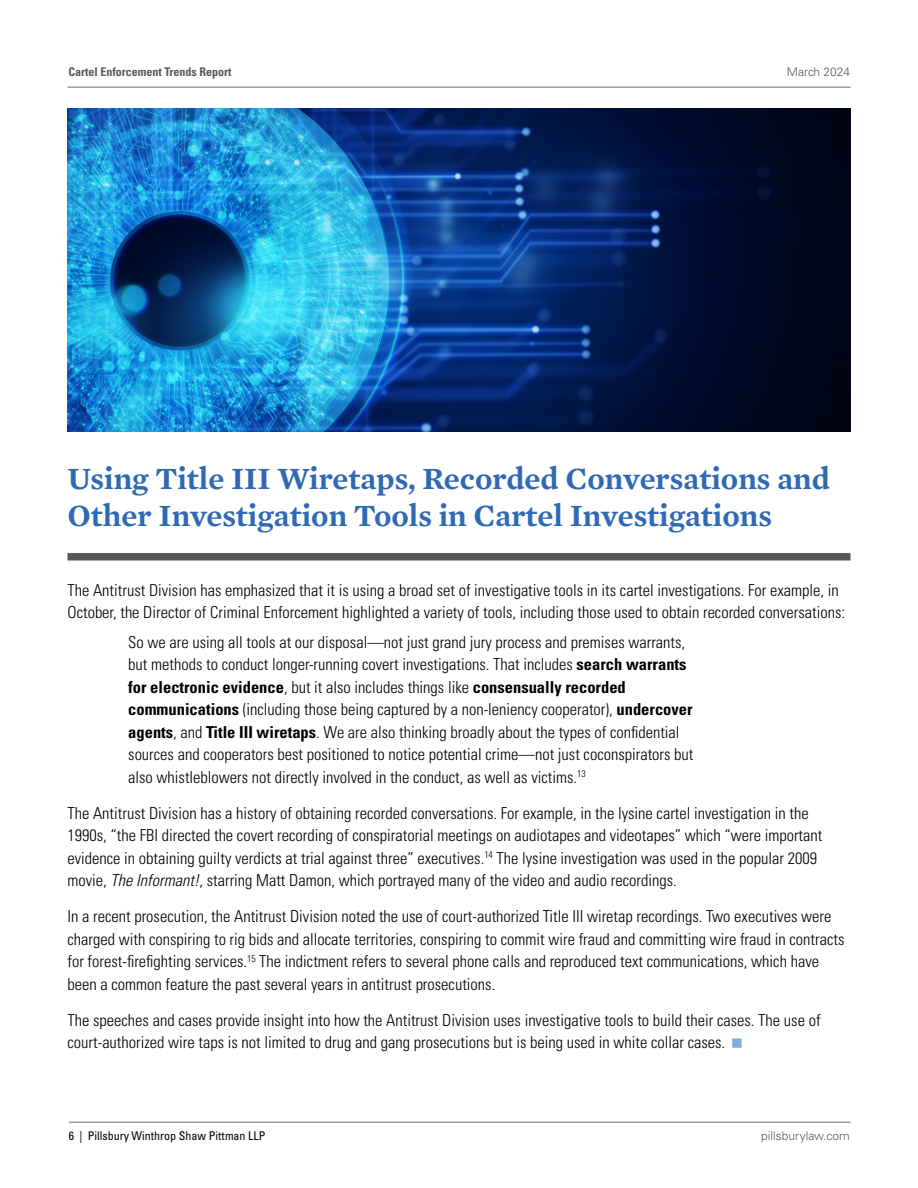
<style>
.page{position:relative;width:918px;height:1188px;background:#fff}
.page>*{position:absolute;margin:0;border:0;box-sizing:border-box;transform-origin:0 0}
.t1{font:600 31.5px/37.5px "Mercury Text G3";color:#3069b3}
.t2{font:300 condensed 16.5px/22.5px "Univers LT Std";color:#000}
.t3{font:condensed 12px "Univers LT Std";color:#000}
.t4{font:700 condensed 12px "Univers LT Std";color:#58595b}
.t5{font:300 12px "Univers LT Std";color:#58595b}
.s1{font-weight:700}
.s2{font-style:italic}
</style>
<div class="page">
<hr style="left:69px;top:1122px;width:781px;height:1px;background:#6d6e71">
<hr style="left:68px;top:87px;width:782px;height:1px;background:#6d6e71">
<div style="left:68px;top:553px;width:782px;height:8px;background:#58595b"></div>
<img style="left:68px;top:108px;width:782px;height:324px">
<p class="t4" style="left:68px;top:65px;width:165px">Cartel Enforcement Trends Report</p>
<p class="t5" style="left:787px;top:65px;width:65px">March 2024</p>
<h1 class="t1" style="left:68px;top:458px;width:764px">Using Title III Wiretaps, Recorded Conversations and<br>Other Investigation Tools in Cartel Investigations</h1>
<p class="t2" style="left:68px;top:579px;width:779px">The Antitrust Division has emphasized that it is using a broad set of investigative tools in its cartel investigations. For example, in<br>October, the Director of Criminal Enforcement highlighted a variety of tools, including those used to obtain recorded conversations:</p>
<p class="t2" style="left:128px;top:630px;width:567px">So we are using all tools at our disposal—not just grand jury process and premises warrants, but methods to conduct longer-running covert investigations. That includes <span class="s1">search warrants for electronic evidence</span>, but it also includes things like <span class="s1">consensually recorded communications</span> (including those being captured by a non-leniency cooperator), <span class="s1">undercover agents</span>, and <span class="s1">Title III wiretaps</span>. We are also thinking broadly about the types of confidential sources and cooperators best positioned to notice potential crime—not just coconspirators but also whistleblowers not directly involved in the conduct, as well as victims.<sup>13</sup></p>
<p class="t2" style="left:67px;top:801px;width:756px">The Antitrust Division has a history of obtaining recorded conversations. For example, in the lysine cartel investigation in the 1990s, “the FBI directed the covert recording of conspiratorial meetings on audiotapes and videotapes” which “were important evidence in obtaining guilty verdicts at trial against three” executives.<sup>14</sup> The lysine investigation was used in the popular 2009 movie, <span class="s2">The Informant!</span>, starring Matt Damon, which portrayed many of the video and audio recordings.</p>
<p class="t2" style="left:67px;top:905px;width:778px">In a recent prosecution, the Antitrust Division noted the use of court-authorized Title III wiretap recordings. Two executives were charged with conspiring to rig bids and allocate territories, conspiring to commit wire fraud and committing wire fraud in contracts for forest-firefighting services.<sup>15</sup> The indictment refers to several phone calls and reproduced text communications, which have been a common feature the past several years in antitrust prosecutions.</p>
<p class="t2" style="left:68px;top:1008px;width:755px">The speeches and cases provide insight into how the Antitrust Division uses investigative tools to build their cases. The use of court-authorized wire taps is not limited to drug and gang prosecutions but is being used in white collar cases.</p>
<p class="t3" style="left:69px;top:1128px;width:198px">6 | Pillsbury Winthrop Shaw Pittman LLP</p>
<p class="t5" style="left:761px;top:1128px;width:90px">pillsburylaw.com</p>
</div>
